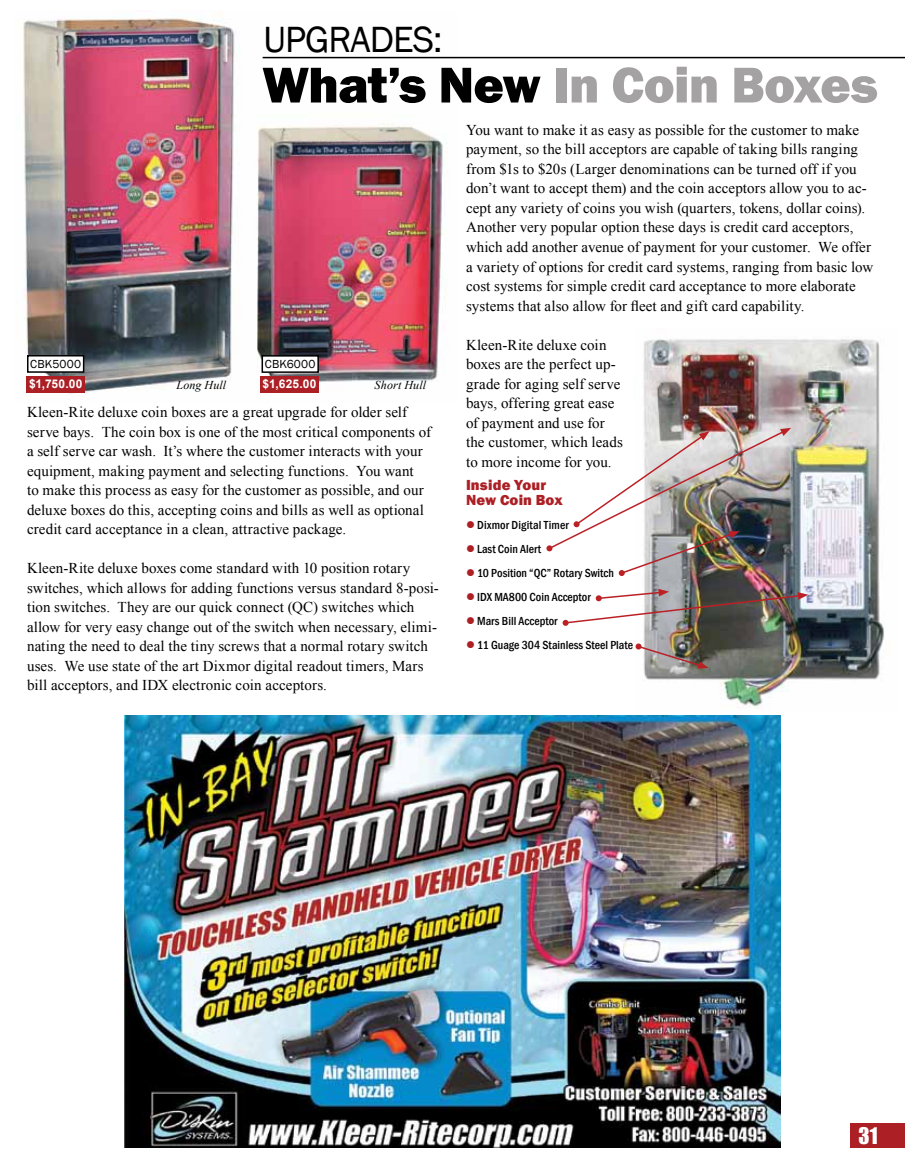
<style>
.page{position:relative;width:905px;height:1175px;background:#fff}
.page>*{position:absolute;margin:0;border:0;box-sizing:border-box;transform-origin:0 0}
.t1{font:800 52.05px "Franklin Gothic";letter-spacing:-.015em;color:#a5a2a3}
.t2{font:37.5px "Franklin Gothic";letter-spacing:-.025em;color:#000}
.t3{font:21px "Impact";color:#fff}
.t4{font:15px/19.5px "Times New Roman";letter-spacing:.005em;color:#000}
.t5{font:800 15px/15px "Franklin Gothic";letter-spacing:.01em;color:#ac1f24}
.t6{font:500 condensed 12px "Franklin Gothic";color:#000}
.t7{font:700 12px "Arial";letter-spacing:.02em;color:#fff}
.t8{font:italic 12px "Times New Roman";letter-spacing:.01em;color:#000}
.t9{font:12px "Franklin Gothic";letter-spacing:.015em;color:#000}
.s1{color:#000}
.s2{color:#ac1f24}
</style>
<div class="page">
<img style="left:643px;top:339px;width:241px;height:370px">
<img style="left:23px;top:13px;width:433px;height:381px">
<img style="left:125px;top:715px;width:655px;height:433px">
<hr style="left:262px;top:57px;width:642px;height:1px;background:#000">
<div style="left:28px;top:356px;width:56px;height:16px;background:#fff"></div>
<div style="left:27px;top:355px;width:57px;height:18px;border:2px solid #000"></div>
<div style="left:262px;top:356px;width:56px;height:16px;background:#fff"></div>
<div style="left:261px;top:355px;width:58px;height:18px;border:2px solid #000"></div>
<img style="left:546px;top:428px;width:245px;height:148px">
<img style="left:562px;top:589px;width:246px;height:37px">
<svg style="left:635px;top:643px;width:73px;height:25px;background:#968983"></svg>
<div style="left:27px;top:376px;width:58px;height:16px;background:#ac1f24"></div>
<div style="left:260px;top:376px;width:59px;height:16px;background:#ac1f24"></div>
<div style="left:850px;top:1123px;width:54px;height:24px;background:#ac1f24"></div>
<h2 class="t2" style="left:263px;top:16px;width:181px">UPGRADES:</h2>
<h1 class="t1" style="left:262px;top:51px;width:617px"><span class="s1">What’s New</span> In Coin Boxes</h1>
<p class="t9" style="left:30px;top:356px;width:52px">CBK5000</p>
<p class="t9" style="left:265px;top:357px;width:52px">CBK6000</p>
<p class="t7" style="left:29px;top:376px;width:55px">$1,750.00</p>
<p class="t8" style="left:176px;top:377px;width:51px">Long Hull</p>
<p class="t7" style="left:262px;top:376px;width:55px">$1,625.00</p>
<p class="t8" style="left:374px;top:377px;width:53px">Short Hull</p>
<p class="t4" style="left:27px;top:402px;width:405px">Kleen-Rite deluxe coin boxes are a great upgrade for older self serve bays. The coin box is one of the most critical components of a self serve car wash. It’s where the customer interacts with your equipment, making payment and selecting functions. You want<br>to make this process as easy for the customer as possible, and our deluxe boxes do this, accepting coins and bills as well as optional credit card acceptance in a clean, attractive package.</p>
<p class="t4" style="left:27px;top:558px;width:413px">Kleen-Rite deluxe boxes come standard with 10 position rotary switches, which allows for adding functions versus standard 8-posi&shy;tion switches. They are our quick connect (QC) switches which allow for very easy change out of the switch when necessary, elimi&shy;nating the need to deal the tiny screws that a normal rotary switch uses. We use state of the art Dixmor digital readout timers, Mars bill acceptors, and IDX electronic coin acceptors.</p>
<p class="t4" style="left:466px;top:120px;width:409px">You want to make it as easy as possible for the customer to make payment, so the bill acceptors are capable of taking bills ranging from $1s to $20s (Larger denominations can be turned off if you don’t want to accept them) and the coin acceptors allow you to ac&shy;cept any variety of coins you wish (quarters, tokens, dollar coins).<br>Another very popular option these days is credit card acceptors, which add another avenue of payment for your customer. We offer a variety of options for credit card systems, ranging from basic low cost systems for simple credit card acceptance to more elaborate systems that also allow for fleet and gift card capability.</p>
<p class="t4" style="left:466px;top:334px;width:158px">Kleen-Rite deluxe coin boxes are the perfect up&shy;grade for aging self serve bays, offering great ease of payment and use for the customer, which leads to more income for you.</p>
<p class="t5" style="left:466px;top:477px;width:98px">Inside Your<br>New Coin Box</p>
<p class="t6" style="left:466px;top:517px;width:104px"><span class="s2">●</span> Dixmor Digital Timer</p>
<p class="t6" style="left:466px;top:541px;width:77px"><span class="s2">●</span> Last Coin Alert</p>
<p class="t6" style="left:466px;top:565px;width:149px"><span class="s2">●</span> 10 Position “QC” Rotary Switch</p>
<p class="t6" style="left:466px;top:589px;width:126px"><span class="s2">●</span> IDX MA800 Coin Acceptor</p>
<p class="t6" style="left:466px;top:613px;width:93px"><span class="s2">●</span> Mars Bill Acceptor</p>
<p class="t6" style="left:466px;top:637px;width:169px"><span class="s2">●</span> 11 Guage 304 Stainless Steel Plate</p>
<h3 class="t3" style="left:858px;top:1119px;width:21px">31</h3>
</div>
